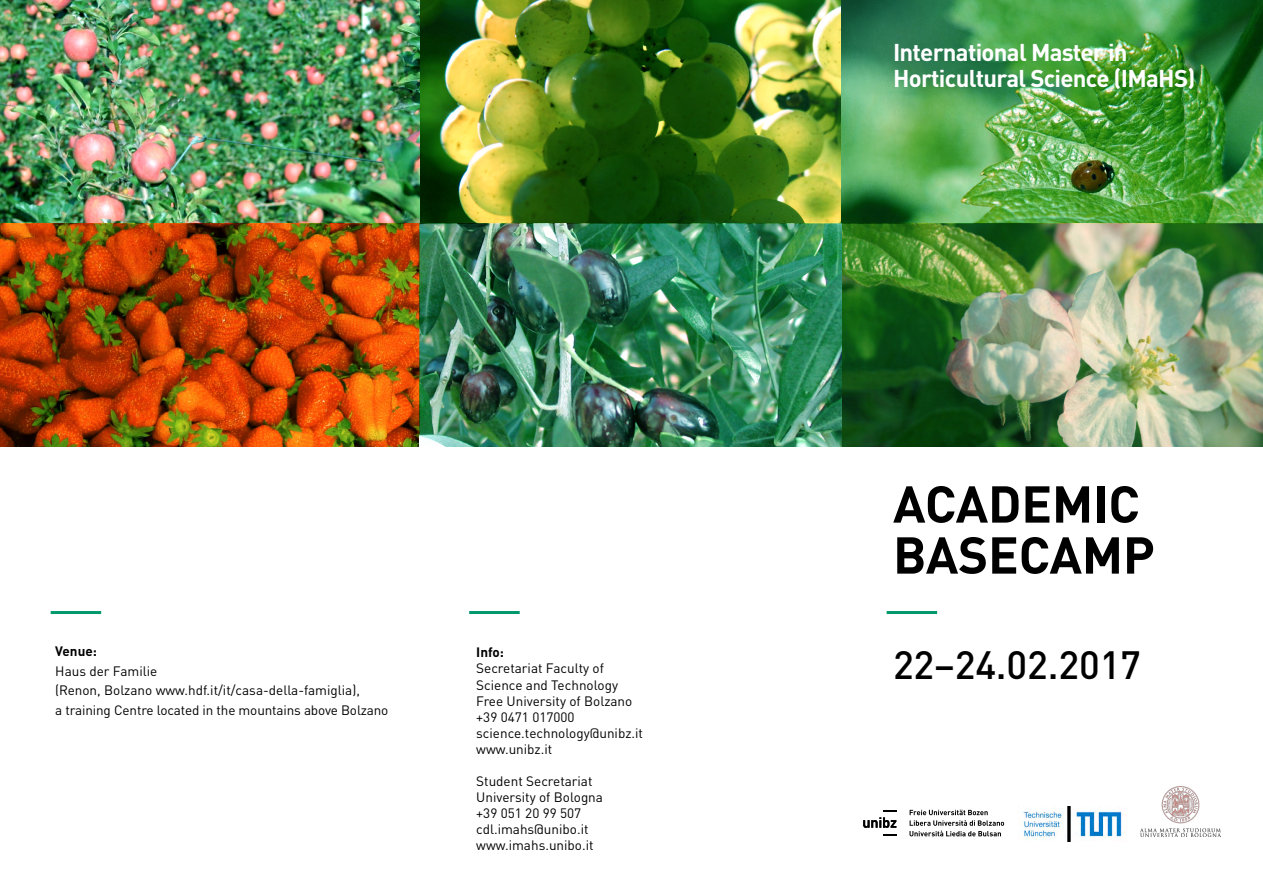
<style>
.page{position:relative;width:1263px;height:893px;background:#fff}
.page>*{position:absolute;margin:0;border:0;box-sizing:border-box;transform-origin:0 0}
.t1{font:700 51px/51px "DINOT";letter-spacing:-.005em;color:#000}
.t2{font:500 39px "DINOT";letter-spacing:-.005em;color:#000}
.t3{font:700 24px/25.5px "DINOT";letter-spacing:-.03em;color:#fff}
.t4{font:13.5px/16.2px "DINOT";color:#000}
.t5{font:700 13.5px "DINOT";color:#000}
</style>
<div class="page">
<img style="left:0;top:0;width:1263px;height:446px">
<hr style="left:887px;top:611px;width:50px;height:3px;background:#00996d">
<hr style="left:469px;top:611px;width:51px;height:3px;background:#00996d">
<svg style="left:883px;top:834px;width:13px;height:2px"></svg>
<svg style="left:863px;top:810px;width:33px;height:18px"></svg>
<svg style="left:909px;top:810px;width:95px;height:26px"></svg>
<img style="left:1141px;top:786px;width:79px;height:51px">
<hr style="left:51px;top:611px;width:50px;height:3px;background:#00996d">
<img style="left:1022px;top:807px;width:102px;height:35px">
<p class="t5" style="left:55px;top:643px;width:43px">Venue:</p>
<p class="t4" style="left:55px;top:661px;width:335px;line-height:19.5px">Haus der Familie<br>(Renon, Bolzano www.hdf.it/it/casa-della-famiglia),<br>a training Centre located in the mountains above Bolzano</p>
<p class="t5" style="left:476px;top:643px;width:29px">Info:</p>
<p class="t4" style="left:476px;top:660px;width:168px">Secretariat Faculty of<br>Science and Technology<br>Free University of Bolzano +39 0471 017000 science.technology@unibz.it www.unibz.it</p>
<p class="t4" style="left:476px;top:772px;width:128px">Student Secretariat<br>University of Bologna +39 051 20 99 507 cdl.imahs@unibo.it www.imahs.unibo.it</p>
<h3 class="t3" style="left:893px;top:39px;width:304px">International Master in<br>Horticultural Science (IMaHS)</h3>
<h1 class="t1" style="left:893px;top:477px;width:263px">ACADEMIC<br>BASECAMP</h1>
<h2 class="t2" style="left:893px;top:640px;width:249px">22–24.02.2017</h2>
</div>
